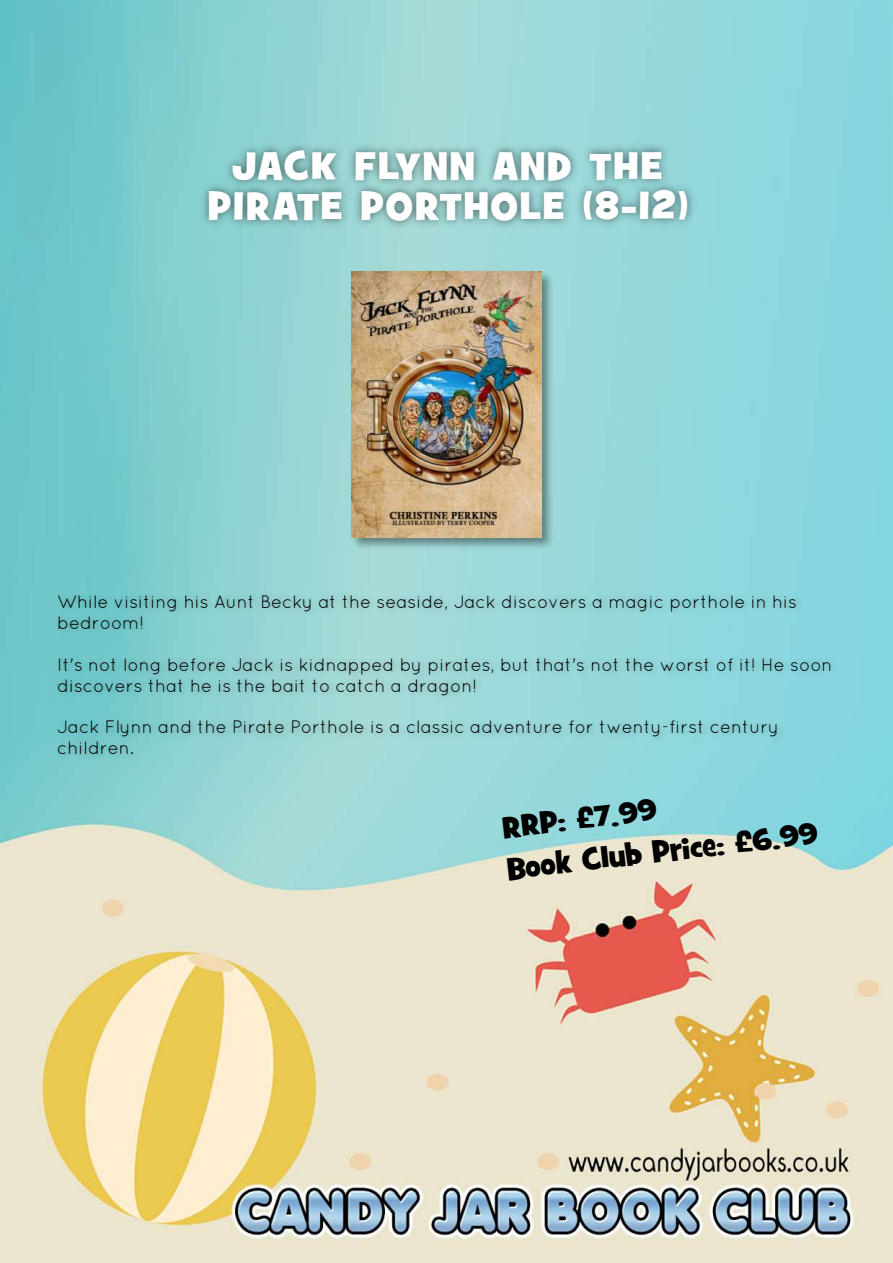
<style>
.page{position:relative;width:893px;height:1263px;background:#fff}
.page>*{position:absolute;margin:0;border:0;box-sizing:border-box;transform-origin:0 0}
.t1{font:39px/40.3px "Grilled Cheese BTN";letter-spacing:.06em;color:#fff;text-align:center}
.t2{font:30px/40.8px "Grilled Cheese BTN";color:#000}
.t3{font:18px/21px "Quicksand";color:#000}
</style>
<div class="page">
<img style="left:1px;top:1px;width:892px;height:1262px">
<img style="left:0;top:127px;width:893px;height:200px">
<img style="left:349px;top:269px;width:207px;height:283px">
<img style="left:352px;top:271px;width:189px;height:266px">
<img style="left:49px;top:582px;width:802px;height:257px">
<h1 class="t1" style="left:208px;top:147px;width:482px">JACK FLYNN AND THE<br>PIRATE PORTHOLE (8-12)</h1>
<p class="t3" style="left:57px;top:590px;width:741px">While visiting his Aunt Becky at the seaside, Jack discovers a magic porthole in his bedroom!</p>
<p class="t3" style="left:57px;top:653px;width:777px">It's not long before Jack is kidnapped by pirates, but that's not the worst of it! He soon discovers that he is the bait to catch a dragon!</p>
<p class="t3" style="left:57px;top:716px;width:723px">Jack Flynn and the Pirate Porthole is a classic adventure for twenty-first century children.</p>
<h2 class="t2" style="left:501px;top:808px;width:314px;rotate:-6deg">RRP: £7.99<br>Book Club Price: £6.99</h2>
</div>
